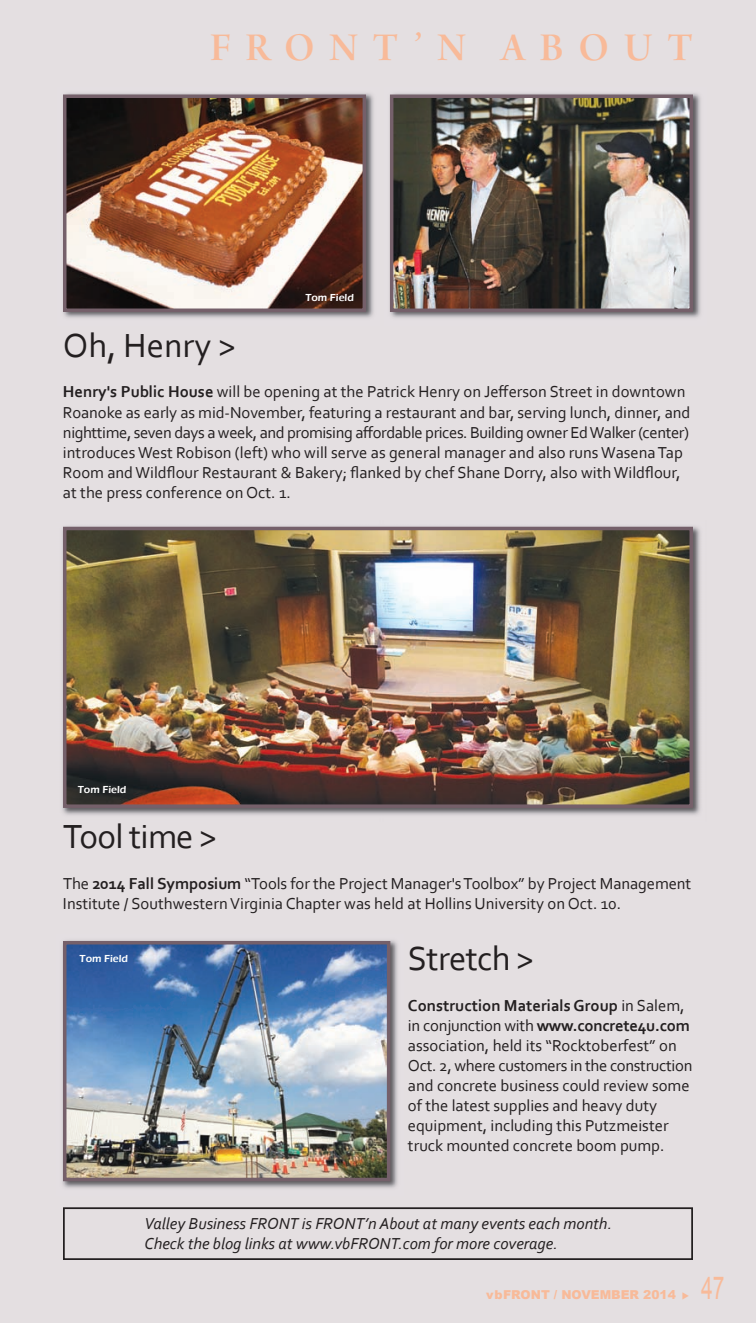
<style>
.page{position:relative;width:756px;height:1323px;background:#e4dfe1}
.page>*{position:absolute;margin:0;border:0;box-sizing:border-box;transform-origin:0 0}
.t1{font:42px "Arno Pro Smbd Display";letter-spacing:.355em;color:#f8ba99}
.t2{font:35px "Corbel";letter-spacing:-.02em;color:#231f20}
.t3{font:31.5px "Arial";color:#f8ba99;scale:.67 1}
.t4{font:16.62px/20.1px "Corbel";color:#231f20}
.t5{font:italic 16.62px/20.1px "Corbel";color:#231f20}
.t6{font:900 12.25px "Arial";color:#f8ba99}
.t7{font:600 10.5px "Eras ITC";color:#fff}
.s1{font-weight:700}
</style>
<div class="page">
<div style="left:63px;top:1207px;width:630px;height:53px;border:2px solid #231f20"></div>
<img style="left:389px;top:93px;width:312px;height:225px">
<img style="left:395px;top:100px;width:293px;height:207px">
<div style="left:390px;top:95px;width:303px;height:217px;border:4px solid #75606a"></div>
<img style="left:63px;top:93px;width:311px;height:225px">
<img style="left:68px;top:99px;width:293px;height:208px">
<div style="left:63px;top:94px;width:303px;height:218px;border:4px solid #75606a"></div>
<img style="left:62px;top:940px;width:336px;height:248px">
<img style="left:68px;top:946px;width:317px;height:230px">
<div style="left:63px;top:941px;width:327px;height:240px;border:4px solid #75606a"></div>
<img style="left:62px;top:526px;width:638px;height:289px">
<img style="left:68px;top:532px;width:620px;height:271px">
<div style="left:63px;top:527px;width:630px;height:281px;border:4px solid #75606a"></div>
<h1 class="t1" style="left:210px;top:32px;width:484px">FRONT’N ABOUT</h1>
<p class="t7" style="left:305px;top:291px;width:50px">Tom Field</p>
<h2 class="t2" style="left:63px;top:331px;width:175px">Oh, Henry &gt;</h2>
<p class="t4" style="left:63px;top:383px;width:629px"><span class="s1">Henry's Public House</span> will be opening at the Patrick Henry on Jefferson Street in downtown Roanoke as early as mid-November, featuring a restaurant and bar, serving lunch, dinner, and nighttime, seven days a week, and promising affordable prices. Building owner Ed Walker (center) introduces West Robison (left) who will serve as general manager and also runs Wasena Tap Room and Wildflour Restaurant &amp; Bakery; flanked by chef Shane Dorry, also with Wildflour, at the press conference on Oct. 1.</p>
<p class="t7" style="left:78px;top:783px;width:50px">Tom Field</p>
<h2 class="t2" style="left:63px;top:822px;width:156px">Tool time &gt;</h2>
<p class="t4" style="left:63px;top:875px;width:630px">The <span class="s1">2014 Fall Symposium</span> “Tools for the Project Manager's Toolbox” by Project Management<br>Institute / Southwestern Virginia Chapter was held at Hollins University on Oct. 10.</p>
<p class="t7" style="left:80px;top:953px;width:50px">Tom Field</p>
<h2 class="t2" style="left:408px;top:944px;width:128px">Stretch &gt;</h2>
<p class="t4" style="left:408px;top:997px;width:286px"><span class="s1">Construction Materials Group</span> in Salem, in conjunction with <span class="s1">www.concrete4u.com </span>association, held its “Rocktoberfest” on Oct. 2, where customers in the construction and concrete business could review some of the latest supplies and heavy duty equipment, including this Putzmeister truck mounted concrete boom pump.</p>
<p class="t5" style="left:144px;top:1215px;width:469px">Valley Business FRONT is FRONT’n About at many events each month.<br>Check the blog links at www.vbFRONT.com for more coverage.</p>
<p class="t6" style="left:486px;top:1285px;width:205px">vbFRONT / NOVEMBER 2014 ◆</p>
<h3 class="t3" style="left:701px;top:1270px;width:36px">47</h3>
</div>
